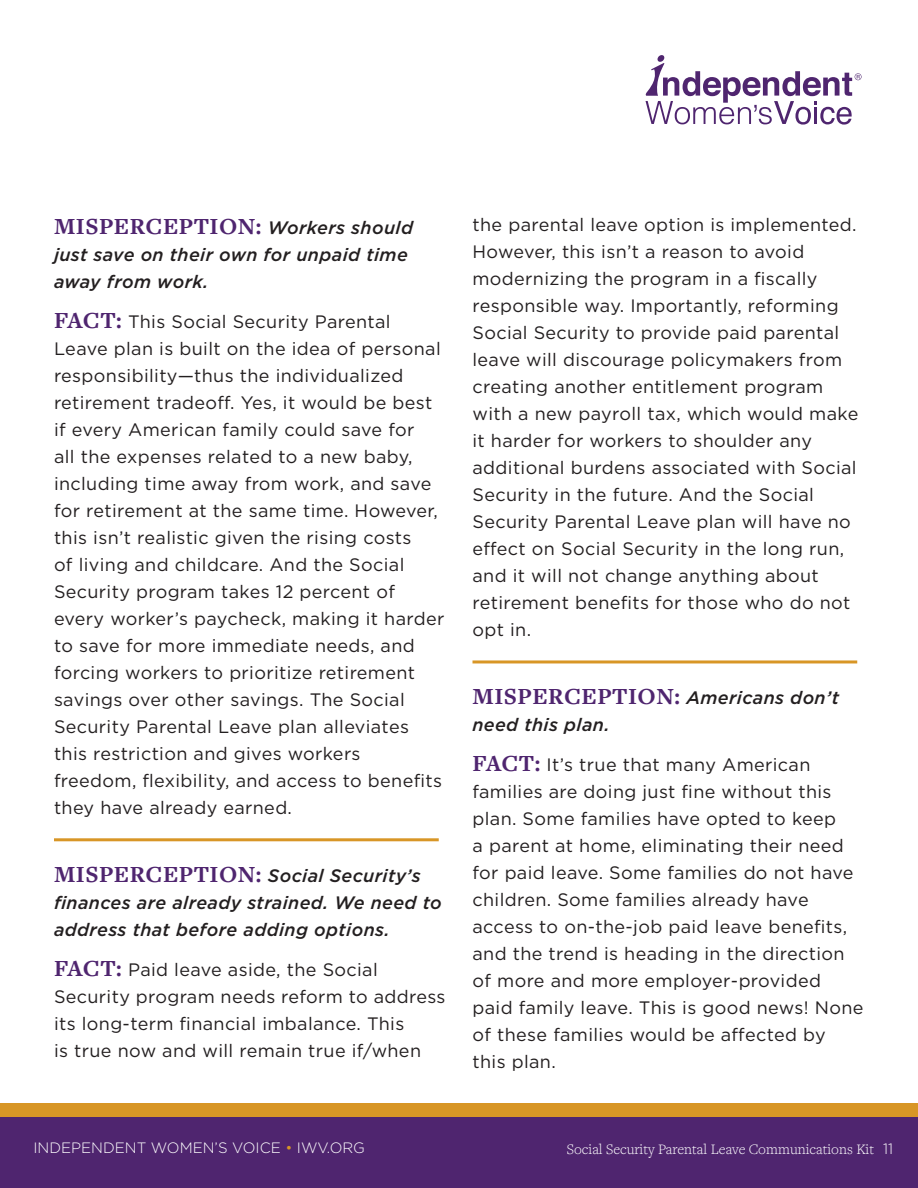
<style>
.page{position:relative;width:918px;height:1188px;background:#fff}
.page>*{position:absolute;margin:0;border:0;box-sizing:border-box;transform-origin:0 0}
.Regular_Copy{font:700 24px "Freight Text Pro";letter-spacing:.02em;color:#4f256f}
.Regular_Copy-2{font:18px/27px "Gotham";letter-spacing:.02em;color:#231f20}
.Regular_Copy-3{font:italic 500 18px/27px "Gotham";letter-spacing:.02em;color:#231f20}
.t1{font:300 15px "Freight Text Pro";color:#fff}
.t2{font:300 15px "Gotham";color:#fff}
.s1{font-family:"Gotham";font-weight:500;font-style:italic;font-size:18px;color:#231f20}
.s2{font-family:"Freight Text Pro";font-weight:700;font-size:24px;color:#4f256f}
.s3{font-family:"Freight Text Pro";font-weight:700;font-style:normal;font-size:24px;color:#4f256f}
.s4{color:#d89626}
.s5{font-family:"Gotham"}
</style>
<div class="page">
<svg style="left:646px;top:55px;width:216px;height:70px"></svg>
<div style="left:0;top:1115px;width:918px;height:73px;background:#4f256f"></div>
<div style="left:0;top:1103px;width:918px;height:14px;background:#d89626"></div>
<hr style="left:54px;top:838px;width:385px;height:3px;background:#d89626">
<hr style="left:472px;top:660px;width:385px;height:3px;background:#d89626">
<p class="Regular_Copy" style="left:54px;top:210px;width:361px">MISPERCEPTION: <span class="s1">Workers should</span></p>
<p class="Regular_Copy-3" style="left:54px;top:241px;width:355px">just save on their own for unpaid time away from work.</p>
<p class="Regular_Copy-2" style="left:54px;top:308px;width:392px"><span class="s2">FACT:</span> This Social Security Parental Leave plan is built on the idea of personal responsibility—thus the individualized retirement tradeoff. Yes, it would be best if every American family could save for<br>all the expenses related to a new baby, including time away from work, and save for retirement at the same time. However, this isn’t realistic given the rising costs<br>of living and childcare. And the Social Security program takes 12 percent of every worker’s paycheck, making it harder to save for more immediate needs, and forcing workers to prioritize retirement savings over other savings. The Social Security Parental Leave plan alleviates this restriction and gives workers freedom, flexibility, and access to benefits they have already earned.</p>
<p class="Regular_Copy-3" style="left:54px;top:862px;width:389px"><span class="s3">MISPERCEPTION:</span> Social Security’s finances are already strained. We need to address that before adding options.</p>
<p class="Regular_Copy-2" style="left:54px;top:956px;width:393px"><span class="s2">FACT:</span> Paid leave aside, the Social Security program needs reform to address its long-term financial imbalance. This<br>is true now and will remain true if/when</p>
<p class="Regular_Copy-2" style="left:472px;top:211px;width:387px">the parental leave option is implemented.<br>However, this isn’t a reason to avoid modernizing the program in a fiscally responsible way. Importantly, reforming Social Security to provide paid parental leave will discourage policymakers from creating another entitlement program with a new payroll tax, which would make it harder for workers to shoulder any additional burdens associated with Social Security in the future. And the Social Security Parental Leave plan will have no effect on Social Security in the long run, and it will not change anything about retirement benefits for those who do not opt in.</p>
<p class="Regular_Copy" style="left:472px;top:680px;width:368px">MISPERCEPTION: <span class="s1">Americans don’t</span></p>
<p class="Regular_Copy-3" style="left:472px;top:711px;width:139px">need this plan.</p>
<p class="Regular_Copy-2" style="left:472px;top:751px;width:392px"><span class="s2">FACT:</span> It’s true that many American families are doing just fine without this plan. Some families have opted to keep<br>a parent at home, eliminating their need for paid leave. Some families do not have children. Some families already have access to on-the-job paid leave benefits, and the trend is heading in the direction of more and more employer-provided paid family leave. This is good news! None of these families would be affected by<br>this plan.</p>
<p class="t2" style="left:33px;top:1138px;width:333px">INDEPENDENT WOMEN’S VOICE <span class="s4">•</span> IWV.ORG</p>
<p class="t1" style="left:567px;top:1139px;width:328px">Social Security Parental Leave Communications Kit <span class="s5">11</span></p>
</div>
